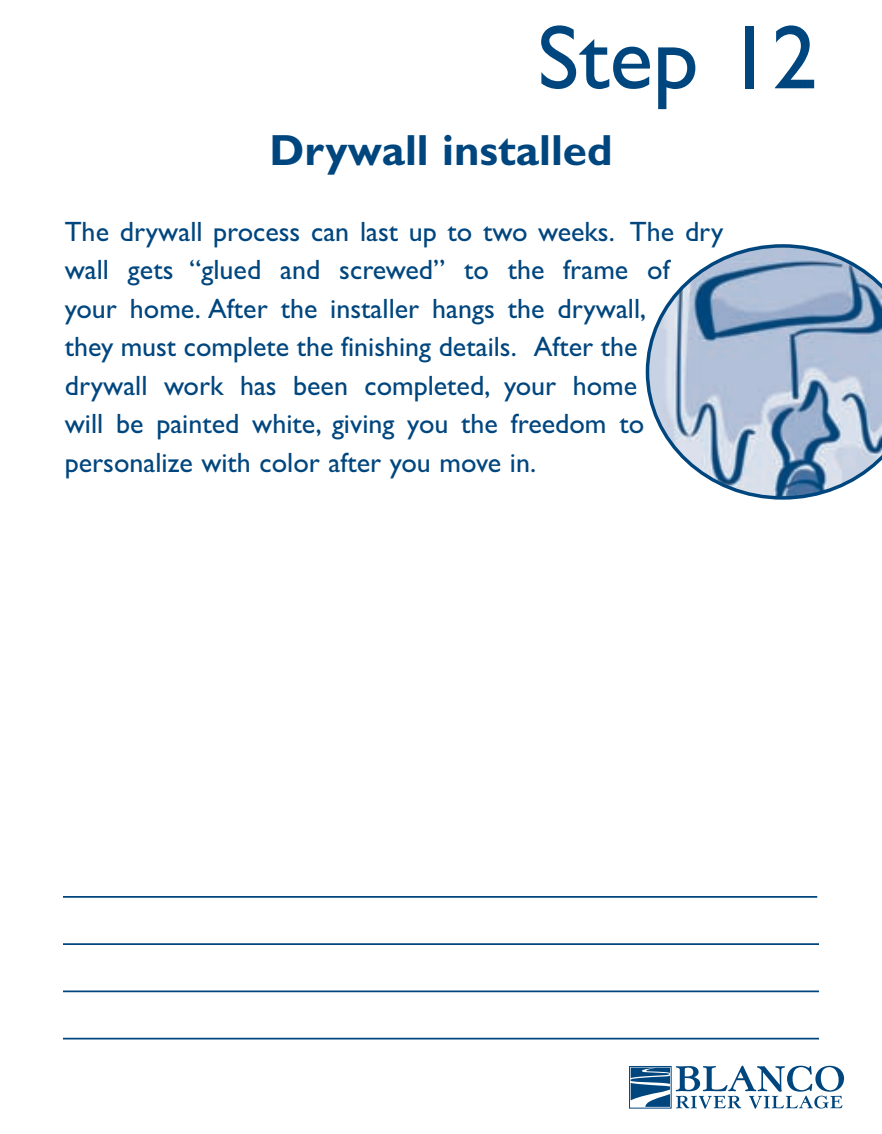
<style>
.page{position:relative;width:882px;height:1134px;background:#fff}
.page>*{position:absolute;margin:0;border:0;box-sizing:border-box;transform-origin:0 0}
.t1{font:91px "Gill Sans";color:#00467e}
.t2{font:700 43.75px "Gill Sans";color:#00467e}
.t3{font:28px/38.5px "Gill Sans";color:#00467e}
</style>
<div class="page">
<hr style="left:63px;top:896px;width:754px;height:2px;background:#00467e">
<hr style="left:63px;top:943px;width:756px;height:2px;background:#00467e">
<hr style="left:63px;top:990px;width:756px;height:2px;background:#00467e">
<hr style="left:63px;top:1038px;width:756px;height:2px;background:#00467e">
<svg style="left:646px;top:244px;width:236px;height:256px"></svg>
<div style="left:629px;top:1066px;width:42px;height:42px;border:1px solid #014882"></div>
<svg style="left:676px;top:1066px;width:168px;height:43px"></svg>
<svg style="left:631px;top:1067px;width:39px;height:40px"></svg>
<h1 class="t1" style="left:537px;top:26px;width:281px">Step 12</h1>
<h2 class="t2" style="left:269px;top:135px;width:345px">Drywall installed</h2>
<p class="t3" style="left:65px;top:215px;width:660px">The drywall process can last up to two weeks. The dry wall gets “glued and screwed” to the frame of your home. After the installer hangs the drywall,<br>they must complete the finishing details. After the drywall work has been completed, your home<br>will be painted white, giving you the freedom to personalize with color after you move in.</p>
</div>
